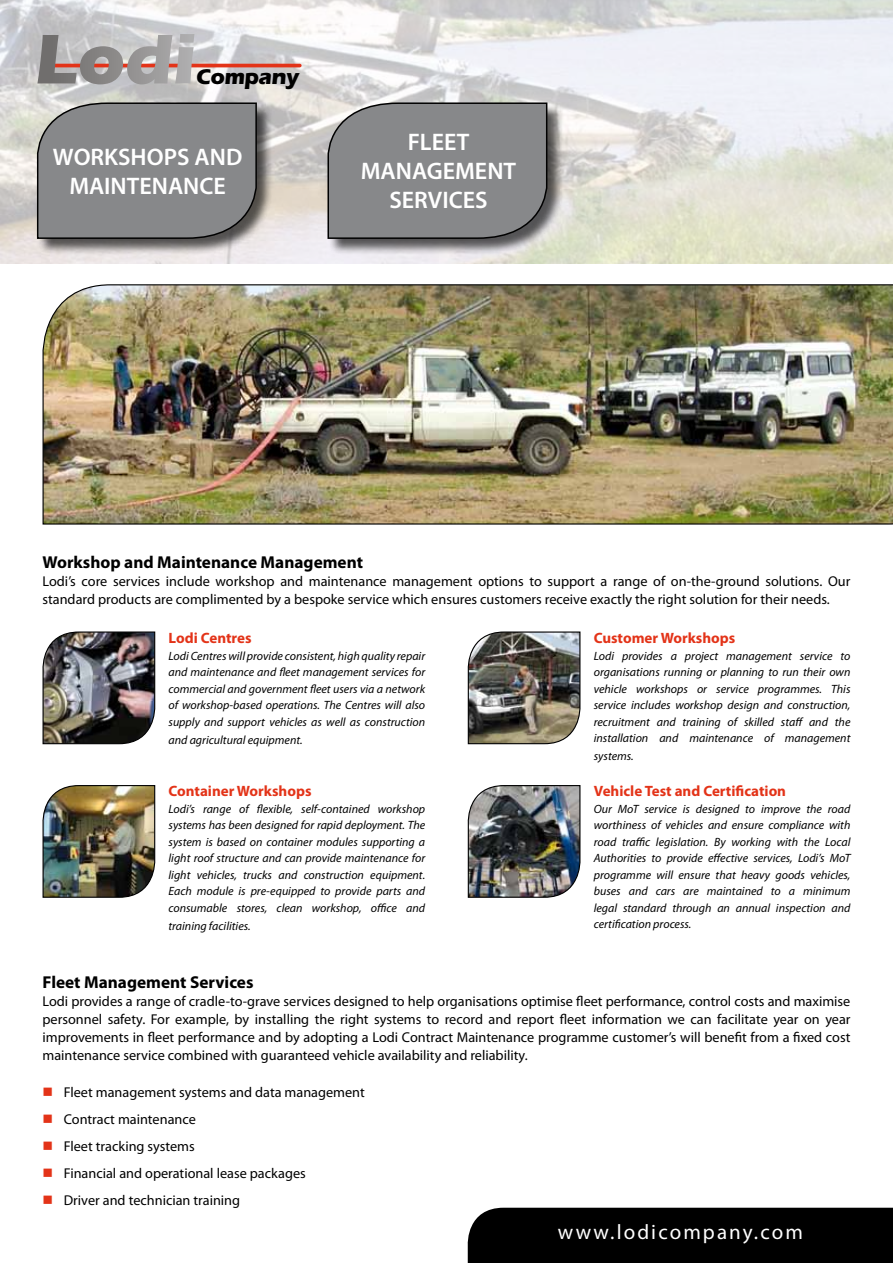
<style>
.page{position:relative;width:893px;height:1263px;background:#fff}
.page>*{position:absolute;margin:0;border:0;box-sizing:border-box;transform-origin:0 0}
.t1{font:600 24px/28.8px "Myriad Pro";color:#fff;text-align:center}
.t2{font:700 22.05px "Eras ITC";color:#000}
.t3{font:21px "Myriad Pro";letter-spacing:.1em;color:#fff}
.t4{font:700 17.25px "Myriad Pro";color:#000}
.t5{font:700 15px "Myriad Pro";color:#e33318}
.t6{font:14.25px/18px "Myriad Pro";color:#000;text-align:justify}
.t7{font:italic 12px/16.5px "Myriad Pro";color:#000;text-align:justify}
.s1{color:#e33318}
</style>
<div class="page">
<img style="left:0;top:0;width:893px;height:264px">
<div style="left:467px;top:1208px;width:426px;height:55px;background:#000"></div>
<img style="left:42px;top:631px;width:114px;height:114px">
<img style="left:467px;top:631px;width:114px;height:114px">
<img style="left:42px;top:785px;width:114px;height:113px">
<img style="left:467px;top:785px;width:114px;height:113px">
<img style="left:42px;top:284px;width:851px;height:241px">
<div style="left:37px;top:103px;width:237px;height:153px;background:#000;opacity:.65"></div>
<svg style="left:36px;top:102px;width:222px;height:138px;background:#848586"></svg>
<div style="left:328px;top:103px;width:236px;height:153px;background:#000;opacity:.65"></div>
<svg style="left:327px;top:102px;width:221px;height:138px;background:#848587"></svg>
<hr style="left:48px;top:64px;width:252px;height:3px;background:#e33318">
<svg style="left:37px;top:34px;width:157px;height:50px;background:#aba5a4"></svg>
<h2 class="t2" style="left:196px;top:63px;width:104px">Company</h2>
<h1 class="t1" style="left:53px;top:142px;width:191px">WORKSHOPS AND<br>MAINTENANCE</h1>
<h1 class="t1" style="left:361px;top:127px;width:157px">FLEET<br>MANAGEMENT<br>SERVICES</h1>
<h3 class="t4" style="left:43px;top:551px;width:322px">Workshop and Maintenance Management</h3>
<p class="t6" style="left:43px;top:572px;width:809px">Lodi’s core services include workshop and maintenance management options to support a range of on-the-ground solutions. Our standard products are complimented by a bespoke service which ensures customers receive exactly the right solution for their needs.</p>
<p class="t5" style="left:169px;top:628px;width:85px">Lodi Centres</p>
<p class="t7" style="left:169px;top:647px;width:258px">Lodi Centres will provide consistent, high quality repair and maintenance and fleet management services for commercial and government fleet users via a network of workshop-based operations. The Centres will also supply and support vehicles as well as construction</p>
<p class="t7" style="left:169px;top:731px;width:136px">and agricultural equipment.</p>
<p class="t5" style="left:169px;top:781px;width:144px">Container Workshops</p>
<p class="t7" style="left:169px;top:800px;width:258px">Lodi’s range of flexible, self-contained workshop systems has been designed for rapid deployment. The system is based on container modules supporting a light roof structure and can provide maintenance for light vehicles, trucks and construction equipment.<br>Each module is pre-equipped to provide parts and consumable stores, clean workshop, office and</p>
<p class="t7" style="left:169px;top:917px;width:84px">training facilities.</p>
<p class="t5" style="left:594px;top:628px;width:143px">Customer Workshops</p>
<p class="t7" style="left:594px;top:647px;width:258px">Lodi provides a project management service to organisations running or planning to run their own vehicle workshops or service programmes. This service includes workshop design and construction, recruitment and training of skilled staff and the installation and maintenance of management</p>
<p class="t7" style="left:594px;top:748px;width:41px">systems.</p>
<p class="t5" style="left:594px;top:781px;width:194px">Vehicle Test and Certification</p>
<p class="t7" style="left:594px;top:800px;width:258px">Our MoT service is designed to improve the road worthiness of vehicles and ensure compliance with road traffic legislation. By working with the Local Authorities to provide effective services, Lodi’s MoT programme will ensure that heavy goods vehicles, buses and cars are maintained to a minimum legal standard through an annual inspection and certification process.</p>
<h3 class="t4" style="left:43px;top:971px;width:213px">Fleet Management Services</h3>
<p class="t6" style="left:43px;top:992px;width:809px">Lodi provides a range of cradle-to-grave services designed to help organisations optimise fleet performance, control costs and maximise personnel safety. For example, by installing the right systems to record and report fleet information we can facilitate year on year improvements in fleet performance and by adopting a Lodi Contract Maintenance programme customer’s will benefit from a fixed cost maintenance service combined with guaranteed vehicle availability and reliability.</p>
<p class="t6" style="left:43px;top:1083px;width:324px"><span class="s1">■</span> Fleet management systems and data management</p>
<p class="t6" style="left:43px;top:1110px;width:155px"><span class="s1">■</span> Contract maintenance</p>
<p class="t6" style="left:43px;top:1137px;width:154px"><span class="s1">■</span> Fleet tracking systems</p>
<p class="t6" style="left:43px;top:1164px;width:265px"><span class="s1">■</span> Financial and operational lease packages</p>
<p class="t6" style="left:43px;top:1191px;width:199px"><span class="s1">■</span> Driver and technician training</p>
<h3 class="t3" style="left:558px;top:1219px;width:246px">www.lodicompany.com</h3>
</div>
